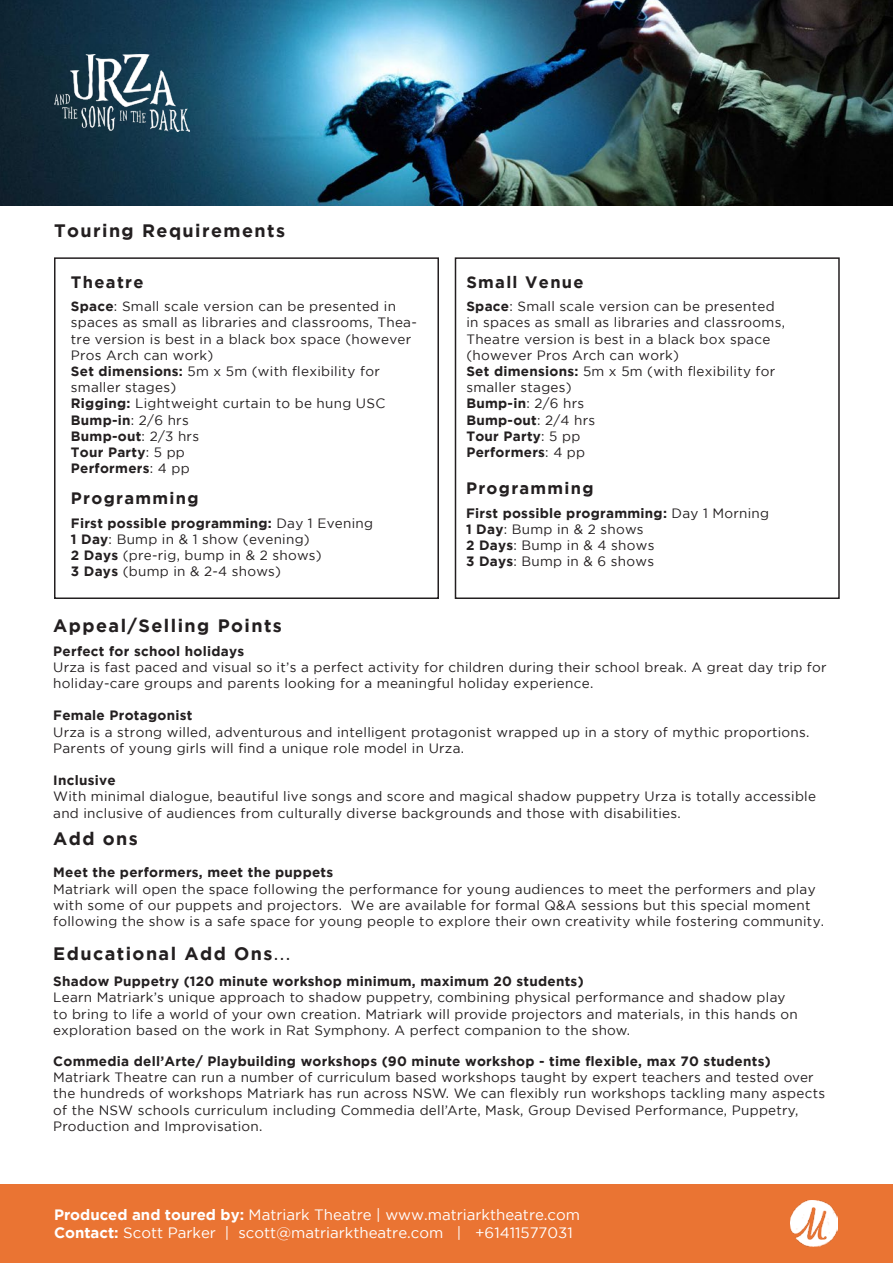
<style>
.page{position:relative;width:893px;height:1263px;background:#fff}
.page>*{position:absolute;margin:0;border:0;box-sizing:border-box;transform-origin:0 0}
.t1{font:700 18px "Gotham";letter-spacing:.08em;color:#231f20}
.t2{font:700 16.5px "Gotham";letter-spacing:.08em;color:#231f20}
.t3{font:15px "Gotham";color:#fff}
.t4{font:13.5px/16.2px "Gotham";letter-spacing:.02em;color:#231f20}
.t5{font:13.5px/16.2px "Gotham";letter-spacing:.02em;color:#231f20}
.t6{font:700 13.5px "Gotham";letter-spacing:.02em;color:#231f20}
.s1{font-weight:700}
.s2{font-weight:400}
.s3{font-family:"Heroic Condensed";font-weight:400;font-size:27px}
</style>
<div class="page">
<img style="left:0;top:0;width:893px;height:206px">
<img style="left:54px;top:54px;width:135px;height:77px">
<div style="left:54px;top:257px;width:385px;height:342px;border:2px solid #231f20"></div>
<div style="left:455px;top:257px;width:385px;height:342px;border:2px solid #231f20"></div>
<div style="left:0;top:1184px;width:893px;height:79px;background:#ea7433"></div>
<img style="left:791px;top:1200px;width:46px;height:47px">
<p class="t1" style="left:54px;top:221px;width:233px">Touring Requirements</p>
<p class="t2" style="left:71px;top:272px;width:74px">Theatre</p>
<p class="t4" style="left:71px;top:298px;width:347px"><span class="s1">Space</span>: Small scale version can be presented in spaces as small as libraries and classrooms, Thea&shy;tre version is best in a black box space (however Pros Arch can work)</p>
<p class="t4" style="left:71px;top:363px;width:310px"><span class="s1">Set dimensions:</span> 5m x 5m (with flexibility for smaller stages)</p>
<p class="t4" style="left:71px;top:395px;width:316px"><span class="s1">Rigging:</span> Lightweight curtain to be hung USC</p>
<p class="t6" style="left:71px;top:412px;width:119px">Bump-in<span class="s2">: 2/6 hrs</span></p>
<p class="t6" style="left:71px;top:428px;width:130px">Bump-out<span class="s2">: 2/3 hrs</span></p>
<p class="t6" style="left:71px;top:444px;width:115px">Tour Party<span class="s2">: 5 pp</span></p>
<p class="t6" style="left:71px;top:461px;width:120px">Performers<span class="s2">: 4 pp</span></p>
<p class="t2" style="left:71px;top:489px;width:129px">Programming</p>
<p class="t6" style="left:71px;top:515px;width:304px">First possible programming: <span class="s2">Day 1 Evening</span></p>
<p class="t4" style="left:71px;top:531px;width:240px"><span class="s1">1 Day</span>: Bump in &amp; 1 show (evening)</p>
<p class="t4" style="left:71px;top:547px;width:252px"><span class="s1">2 Days</span> (pre-rig, bump in &amp; 2 shows)</p>
<p class="t4" style="left:71px;top:563px;width:212px"><span class="s1">3 Days</span> (bump in &amp; 2-4 shows)</p>
<p class="t1" style="left:53px;top:615px;width:230px">Appeal/Selling Points</p>
<p class="t6" style="left:53px;top:643px;width:193px">Perfect for school holidays</p>
<p class="t4" style="left:53px;top:659px;width:775px">Urza is fast paced and visual so it’s a perfect activity for children during their school break. A great day trip for holiday-care groups and parents looking for a meaningful holiday experience.</p>
<p class="t6" style="left:53px;top:708px;width:141px">Female Protagonist</p>
<p class="t4" style="left:53px;top:723px;width:758px">Urza is a strong willed, adventurous and intelligent protagonist wrapped up in a story of mythic proportions.</p>
<p class="t4" style="left:53px;top:740px;width:412px">Parents of young girls will find a unique role model in Urza.</p>
<p class="t6" style="left:53px;top:773px;width:64px">Inclusive</p>
<p class="t4" style="left:53px;top:788px;width:764px">With minimal dialogue, beautiful live songs and score and magical shadow puppetry Urza is totally accessible and inclusive of audiences from culturally diverse backgrounds and those with disabilities.</p>
<p class="t2" style="left:466px;top:272px;width:119px">Small Venue</p>
<p class="t4" style="left:466px;top:298px;width:320px"><span class="s1">Space</span>: Small scale version can be presented in spaces as small as libraries and classrooms, Theatre version is best in a black box space (however Pros Arch can work)</p>
<p class="t4" style="left:466px;top:363px;width:310px"><span class="s1">Set dimensions:</span> 5m x 5m (with flexibility for smaller stages)</p>
<p class="t6" style="left:466px;top:396px;width:119px">Bump-in<span class="s2">: 2/6 hrs</span></p>
<p class="t6" style="left:466px;top:412px;width:130px">Bump-out<span class="s2">: 2/4 hrs</span></p>
<p class="t6" style="left:466px;top:428px;width:115px">Tour Party<span class="s2">: 5 pp</span></p>
<p class="t6" style="left:466px;top:444px;width:120px">Performers<span class="s2">: 4 pp</span></p>
<p class="t2" style="left:466px;top:479px;width:129px">Programming</p>
<p class="t6" style="left:466px;top:505px;width:305px">First possible programming: <span class="s2">Day 1 Morning</span></p>
<p class="t4" style="left:466px;top:521px;width:179px"><span class="s1">1 Day</span>: Bump in &amp; 2 shows</p>
<p class="t4" style="left:466px;top:537px;width:190px"><span class="s1">2 Days</span>: Bump in &amp; 4 shows</p>
<p class="t4" style="left:466px;top:553px;width:190px"><span class="s1">3 Days</span>: Bump in &amp; 6 shows</p>
<p class="t1" style="left:53px;top:828px;width:86px">Add ons</p>
<p class="t6" style="left:53px;top:865px;width:281px">Meet the performers, meet the puppets</p>
<p class="t4" style="left:53px;top:880px;width:772px">Matriark will open the space following the performance for young audiences to meet the performers and play with some of our puppets and projectors. We are available for formal Q&amp;A sessions but this special moment following the show is a safe space for young people to explore their own creativity while fostering community.</p>
<p class="t1" style="left:53px;top:943px;width:238px">Educational Add Ons<span class="s3">...</span></p>
<p class="t6" style="left:53px;top:974px;width:532px">Shadow Puppetry (120 minute workshop minimum, maximum 20 students)</p>
<p class="t5" style="left:53px;top:989px;width:746px">Learn Matriark’s unique approach to shadow puppetry, combining physical performance and shadow play to bring to life a world of your own creation. Matriark will provide projectors and materials, in this hands on exploration based on the work in Rat Symphony. A perfect companion to the show.</p>
<p class="t6" style="left:53px;top:1053px;width:719px">Commedia dell’Arte/ Playbuilding workshops (90 minute workshop - time flexible, max 70 students)</p>
<p class="t5" style="left:53px;top:1069px;width:773px">Matriark Theatre can run a number of curriculum based workshops taught by expert teachers and tested over the hundreds of workshops Matriark has run across NSW. We can flexibly run workshops tackling many aspects of the NSW schools curriculum including Commedia dell’Arte, Mask, Group Devised Performance, Puppetry, Production and Improvisation.</p>
<p class="t3" style="left:54px;top:1206px;width:528px"><span class="s1">Produced and toured by:</span> Matriark Theatre | www.matriarktheatre.com</p>
<p class="t3" style="left:54px;top:1224px;width:520px"><span class="s1">Contact:</span> Scott Parker | scott@matriarktheatre.com | +61411577031</p>
</div>
